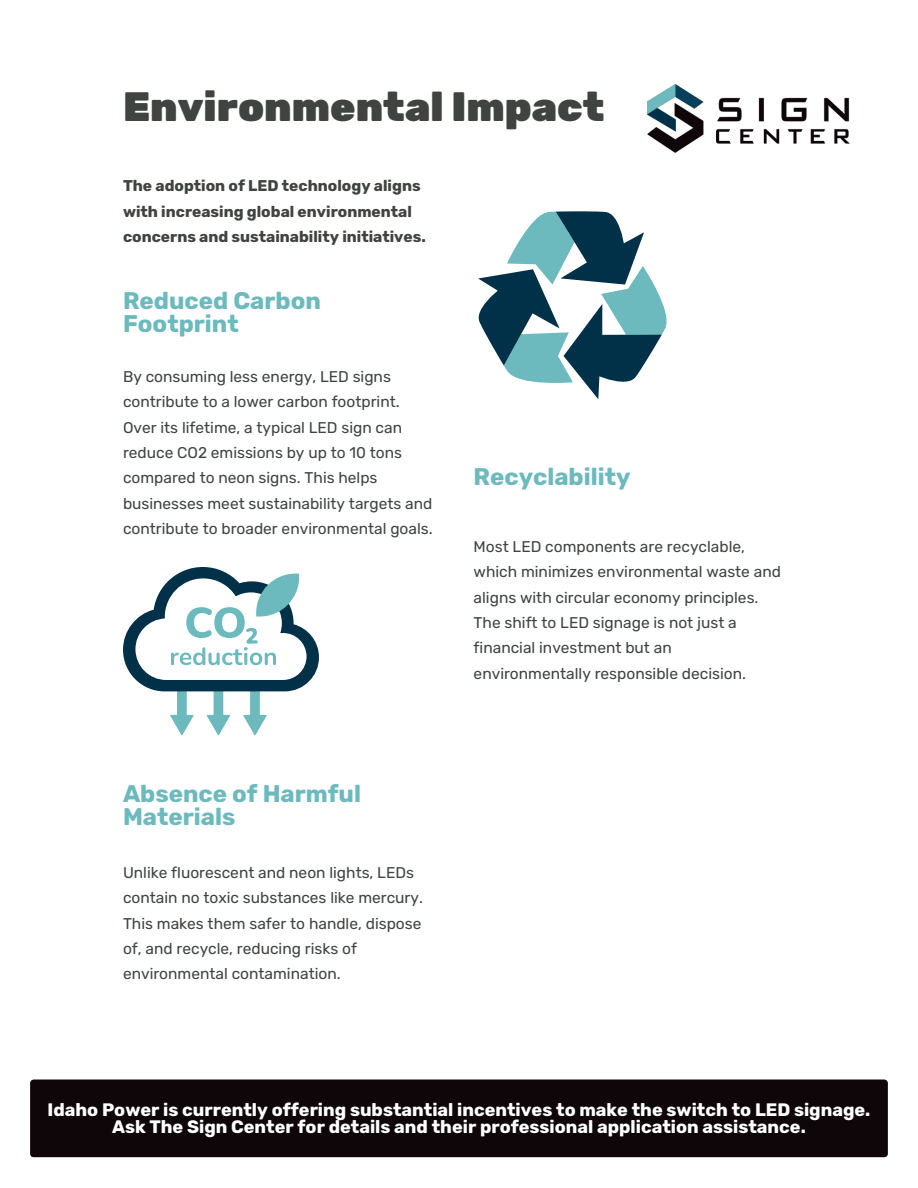
<style>
.page{position:relative;width:918px;height:1188px;background:#fff}
.page>*{position:absolute;margin:0;border:0;box-sizing:border-box;transform-origin:0 0}
.t1{font:900 40.95px "Rubik";color:#3f4440}
.t2{font:700 24px/23.2px "Rubik";color:#6cbabe}
.t3{font:700 18px/16.8px "Rubik";color:#fff;text-align:center}
.t4{font:15.45px/25.3px "Rubik";color:#3f4440}
.t5{font:700 15.45px/25.3px "Rubik";color:#3f4440}
</style>
<div class="page">
<svg style="left:123px;top:567px;width:196px;height:168px"></svg>
<svg style="left:478px;top:211px;width:189px;height:188px"></svg>
<img style="left:647px;top:84px;width:203px;height:69px">
<div style="left:30px;top:1080px;width:858px;height:77px;background:#0e0608"></div>
<h1 class="t1" style="left:123px;top:83px;width:483px">Environmental Impact</h1>
<p class="t5" style="left:123px;top:173px;width:304px">The adoption of LED technology aligns with increasing global environmental concerns and sustainability initiatives.</p>
<h2 class="t2" style="left:123px;top:289px;width:200px">Reduced Carbon<br>Footprint</h2>
<p class="t4" style="left:123px;top:364px;width:311px">By consuming less energy, LED signs contribute to a lower carbon footprint.<br>Over its lifetime, a typical LED sign can reduce CO2 emissions by up to 10 tons compared to neon signs. This helps businesses meet sustainability targets and contribute to broader environmental goals.</p>
<h4 class="t2" style="left:123px;top:782px;width:240px">Absence of Harmful<br>Materials</h4>
<p class="t4" style="left:123px;top:860px;width:302px">Unlike fluorescent and neon lights, LEDs contain no toxic substances like mercury.<br>This makes them safer to handle, dispose of, and recycle, reducing risks of environmental contamination.</p>
<p class="t2" style="left:474px;top:465px;width:158px">Recyclability</p>
<h2 class="t4" style="left:474px;top:534px;width:309px">Most LED components are recyclable, which minimizes environmental waste and aligns with circular economy principles.<br>The shift to LED signage is not just a financial investment but an environmentally responsible decision.</h2>
<h2 class="t3" style="left:48px;top:1101px;width:824px">Idaho Power is currently offering substantial incentives to make the switch to LED signage.<br>Ask The Sign Center for details and their professional application assistance.</h2>
</div>
